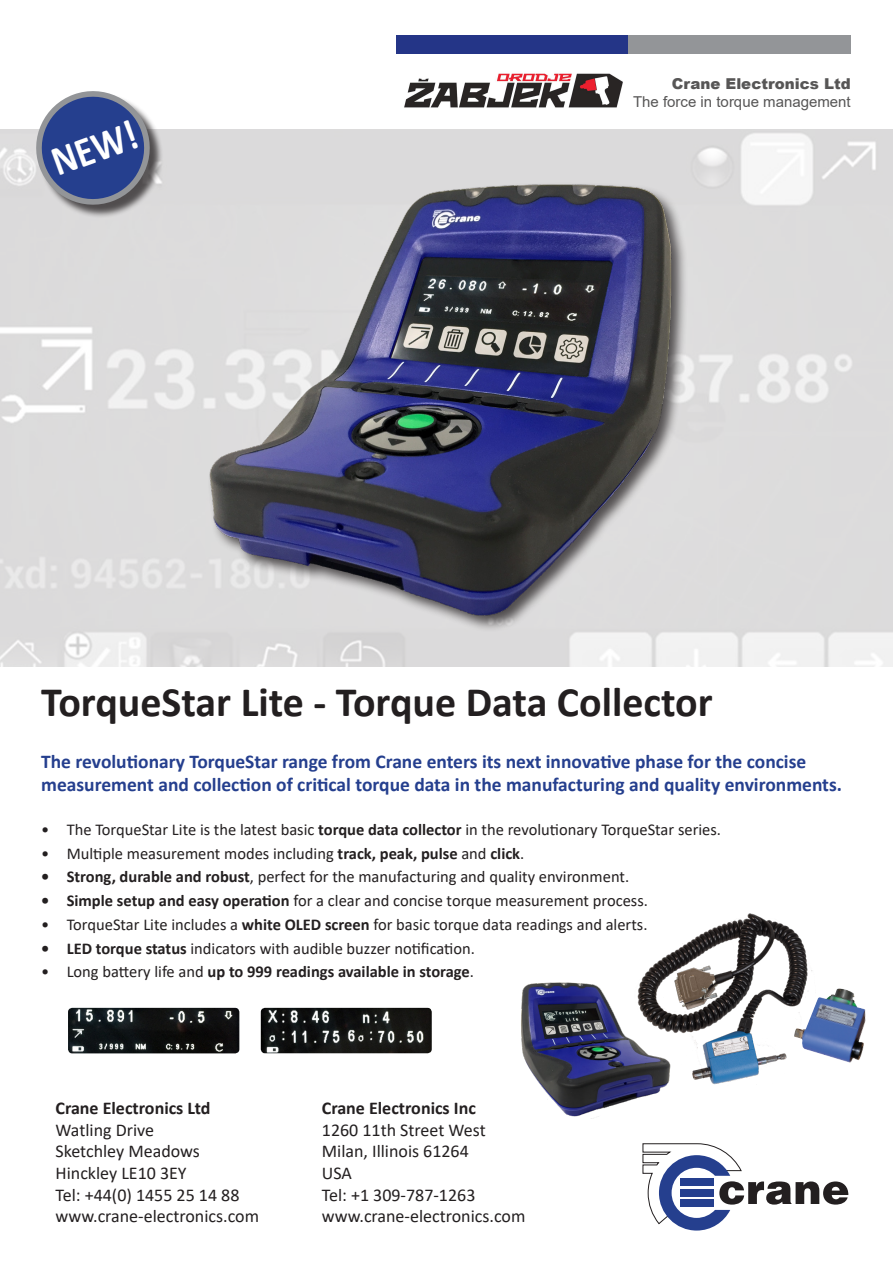
<style>
.page{position:relative;width:893px;height:1263px;background:#fff}
.page>*{position:absolute;margin:0;border:0;box-sizing:border-box;transform-origin:0 0}
.t1{font:700 42.75px "Calibri";color:#fff;scale:.87 1}
.t2{font:700 42px "Calibri";color:#231f20}
.t3{font:700 19.5px "Calibri";color:#253f8e}
.t4{font:18px "Calibri";color:#231f20}
.t5{font:700 18px "Calibri";color:#231f20}
.t6{font:16.5px "Calibri";color:#231f20}
.t7{font:700 16.5px "Calibri";color:#231f20}
.t8{font:15px "Arial";color:#575656}
.t9{font:900 15px "Arial";color:#575656}
.s1{font-weight:700}
.s2{font-weight:400}
</style>
<div class="page">
<img style="left:0;top:130px;width:893px;height:537px">
<div style="left:396px;top:36px;width:232px;height:18px;background:#243587"></div>
<div style="left:628px;top:36px;width:223px;height:18px;background:#939598"></div>
<svg style="left:642px;top:1143px;width:206px;height:87px"></svg>
<img style="left:189px;top:160px;width:515px;height:476px">
<img style="left:521px;top:982px;width:139px;height:135px">
<img style="left:628px;top:913px;width:184px;height:178px">
<img style="left:794px;top:988px;width:72px;height:75px">
<div style="left:38px;top:93px;width:126px;height:126px;background:#231f20;opacity:.75"></div>
<svg style="left:32px;top:91px;width:122px;height:118px;background:#63729f"></svg>
<img style="left:261px;top:1008px;width:171px;height:45px">
<img style="left:68px;top:1008px;width:171px;height:45px">
<img style="left:404px;top:73px;width:219px;height:35px">
<p class="t1" style="left:43px;top:134px;width:103px;rotate:-20deg">NEW!</p>
<p class="t9" style="left:672px;top:73px;width:180px">Crane Electronics Ltd</p>
<p class="t8" style="left:633px;top:91px;width:219px">The force in torque management</p>
<p class="t2" style="left:41px;top:672px;width:673px">TorqueStar Lite - Torque Data Collector</p>
<p class="t3" style="left:41px;top:747px;width:767px">The revolutionary TorqueStar range from Crane enters its next innovative phase for the concise</p>
<p class="t3" style="left:41px;top:771px;width:802px">measurement and collection of critical torque data in the manufacturing and quality environments.</p>
<p class="t6" style="left:41px;top:818px;width:681px">• The TorqueStar Lite is the latest basic <span class="s1">torque data collector</span> in the revolutionary TorqueStar series.</p>
<p class="t6" style="left:41px;top:841px;width:485px">• Multiple measurement modes including <span class="s1">track, peak, pulse</span> and <span class="s1">click</span>.</p>
<p class="t6" style="left:41px;top:865px;width:589px"><span class="s1">• Strong, durable and robust</span>, perfect for the manufacturing and quality environment.</p>
<p class="t6" style="left:41px;top:889px;width:608px"><span class="s1">• Simple setup and easy operation</span> for a clear and concise torque measurement process.</p>
<p class="t6" style="left:41px;top:913px;width:608px">• TorqueStar Lite includes a <span class="s1">white OLED screen</span> for basic torque data readings and alerts.</p>
<p class="t6" style="left:41px;top:936px;width:435px"><span class="s1">• LED torque status</span> indicators with audible buzzer notification.</p>
<p class="t7" style="left:41px;top:960px;width:434px"><span class="s2">• Long battery life and</span> up to 999 readings available in storage<span class="s2">.</span></p>
<p class="t5" style="left:56px;top:1095px;width:156px">Crane Electronics Ltd</p>
<p class="t4" style="left:56px;top:1117px;width:100px">Watling Drive</p>
<p class="t4" style="left:56px;top:1139px;width:146px">Sketchley Meadows</p>
<p class="t4" style="left:56px;top:1160px;width:133px">Hinckley LE10 3EY</p>
<p class="t4" style="left:56px;top:1182px;width:185px">Tel: +44(0) 1455 25 14 88</p>
<p class="t4" style="left:56px;top:1204px;width:205px">www.crane-electronics.com</p>
<p class="t5" style="left:322px;top:1095px;width:155px">Crane Electronics Inc</p>
<p class="t4" style="left:322px;top:1117px;width:165px">1260 11th Street West</p>
<p class="t4" style="left:322px;top:1139px;width:148px">Milan, Illinois 61264</p>
<p class="t4" style="left:322px;top:1160px;width:32px">USA</p>
<p class="t4" style="left:322px;top:1182px;width:155px">Tel: +1 309-787-1263</p>
<p class="t4" style="left:322px;top:1204px;width:205px">www.crane-electronics.com</p>
</div>
